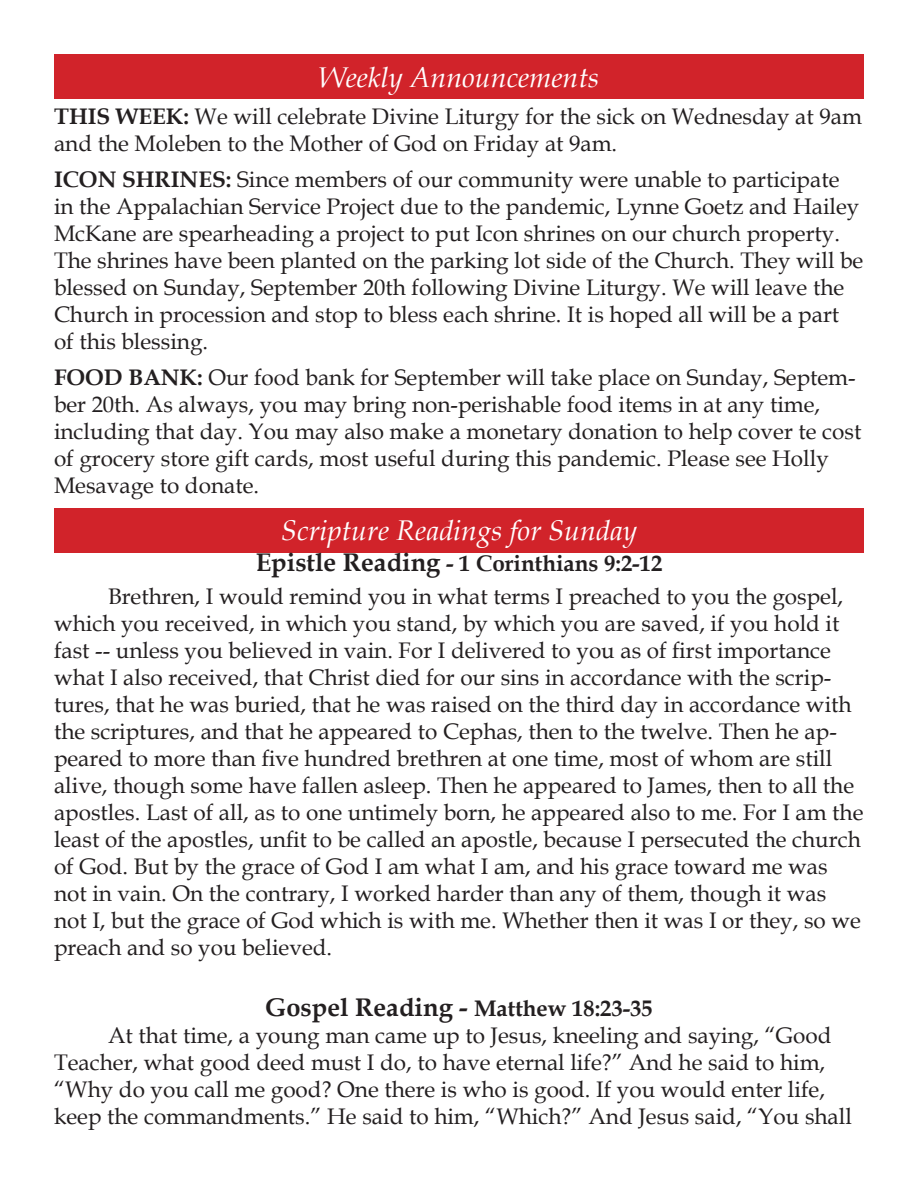
<style>
.page{position:relative;width:918px;height:1188px;background:#fff}
.page>*{position:absolute;margin:0;border:0;box-sizing:border-box;transform-origin:0 0}
.t1{font:italic 28.5px "Book Antiqua";color:#fff}
.t2{font:22.5px/27px "Book Antiqua";color:#231f20}
.t3{font:700 22.5px "Book Antiqua";color:#231f20}
.s1{font-weight:700}
.s2{font-size:25.5px}
</style>
<div class="page">
<div style="left:54px;top:54px;width:810px;height:45px;background:#d1232a"></div>
<div style="left:54px;top:508px;width:810px;height:45px;background:#d1232a"></div>
<p class="t1" style="left:319px;top:57px;width:282px">Weekly Announcements</p>
<p class="t2" style="left:54px;top:103px;width:809px"><span class="s1">THIS WEEK:</span> We will celebrate Divine Liturgy for the sick on Wednesday at 9am and the Moleben to the Mother of God on Friday at 9am.</p>
<p class="t2" style="left:54px;top:166px;width:811px"><span class="s1">ICON SHRINES:</span> Since members of our community were unable to participate in the Appalachian Service Project due to the pandemic, Lynne Goetz and Hailey McKane are spearheading a project to put Icon shrines on our church property.<br>The shrines have been planted on the parking lot side of the Church. They will be blessed on Sunday, September 20th following Divine Liturgy. We will leave the Church in procession and stop to bless each shrine. It is hoped all will be a part of this blessing.</p>
<p class="t2" style="left:54px;top:364px;width:809px"><span class="s1">FOOD BANK:</span> Our food bank for September will take place on Sunday, Septem&shy;ber 20th. As always, you may bring non-perishable food items in at any time, including that day. You may also make a monetary donation to help cover te cost of grocery store gift cards, most useful during this pandemic. Please see Holly Mesavage to donate.</p>
<p class="t1" style="left:281px;top:511px;width:358px">Scripture Readings for Sunday</p>
<p class="t3" style="left:256px;top:548px;width:408px"><span class="s2">Epistle Reading</span> - 1 Corinthians 9:2-12</p>
<p class="t2" style="left:54px;top:582px;width:811px;text-indent:54px">Brethren, I would remind you in what terms I preached to you the gospel, which you received, in which you stand, by which you are saved, if you hold it fast -- unless you believed in vain. For I delivered to you as of first importance what I also received, that Christ died for our sins in accordance with the scrip&shy;tures, that he was buried, that he was raised on the third day in accordance with the scriptures, and that he appeared to Cephas, then to the twelve. Then he ap&shy;peared to more than five hundred brethren at one time, most of whom are still alive, though some have fallen asleep. Then he appeared to James, then to all the apostles. Last of all, as to one untimely born, he appeared also to me. For I am the least of the apostles, unfit to be called an apostle, because I persecuted the church of God. But by the grace of God I am what I am, and his grace toward me was not in vain. On the contrary, I worked harder than any of them, though it was not I, but the grace of God which is with me. Whether then it was I or they, so we preach and so you believed.</p>
<p class="t3" style="left:265px;top:993px;width:389px"><span class="s2">Gospel Reading -</span> Matthew 18:23-35</p>
<p class="t2" style="left:54px;top:1022px;width:800px;text-indent:54px">At that time, a young man came up to Jesus, kneeling and saying, “Good Teacher, what good deed must I do, to have eternal life?” And he said to him, “Why do you call me good? One there is who is good. If you would enter life, keep the commandments.” He said to him, “Which?” And Jesus said, “You shall</p>
</div>
